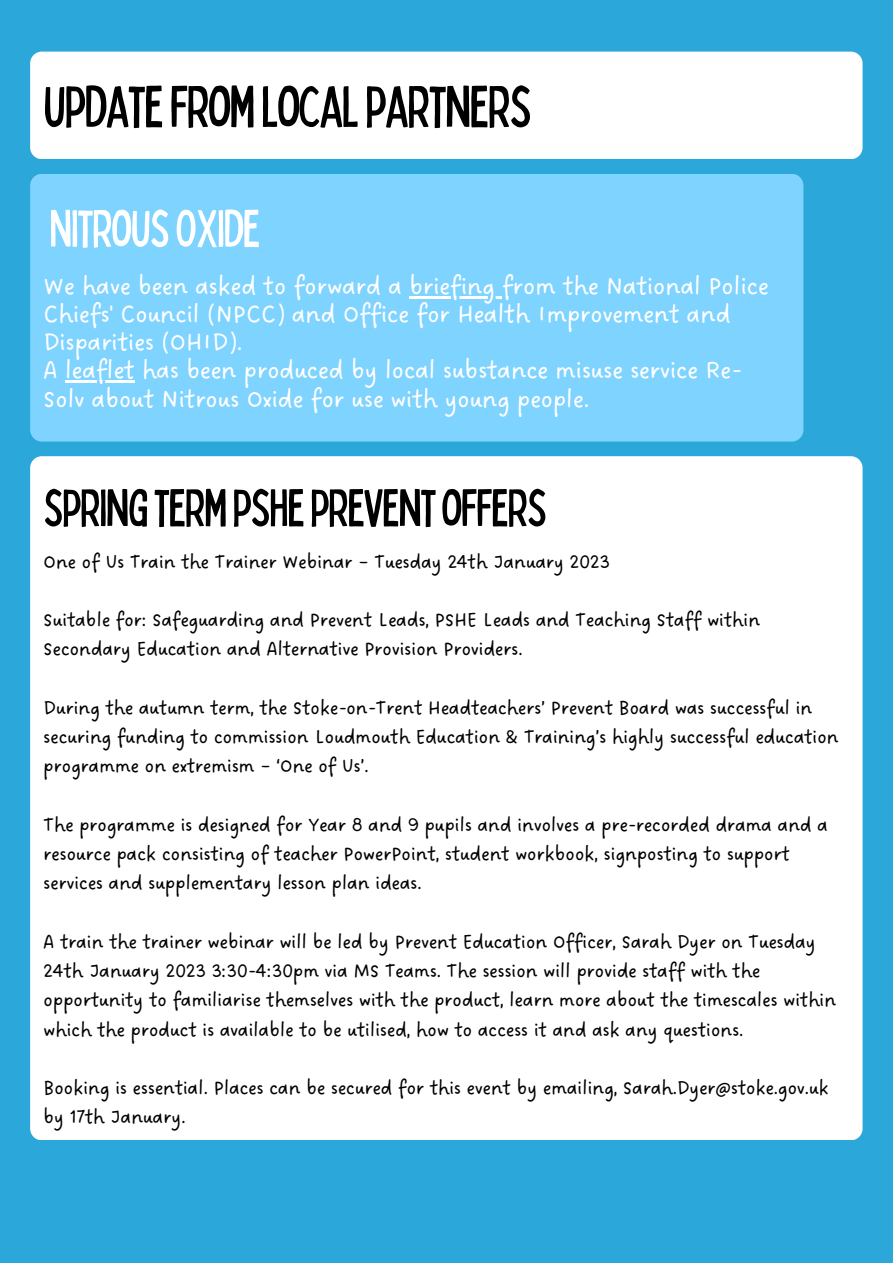
<style>
.page{position:relative;width:893px;height:1264px;background:#fff}
.page>*{position:absolute;margin:0;border:0;box-sizing:border-box;transform-origin:0 0}
.t1{font:condensed 58.5px "Bobby Jones";letter-spacing:-.025em;color:#000}
.t2{font:condensed 52.5px "Bobby Jones";letter-spacing:-.025em;color:#000}
.t3{font:condensed 52.5px "Bobby Jones";letter-spacing:-.025em;color:#fff}
.t4{font:27px/28px "DO Sans Regular";letter-spacing:-.025em;color:#fff}
.t5{font:21px/29.2px "DO Sans Regular";letter-spacing:-.025em;color:#000}
</style>
<div class="page">
<div style="left:0;top:0;width:892px;height:1262px;background:#2ca7d9"></div>
<div style="left:30px;top:456px;width:832px;height:684px;background:#fff;border-radius:12px"></div>
<div style="left:30px;top:52px;width:832px;height:107px;background:#fff;border-radius:12px"></div>
<div style="left:30px;top:174px;width:773px;height:267px;background:#7fd3ff;border-radius:12px"></div>
<hr style="left:409px;top:296px;width:92px;height:2px;background:#fff">
<hr style="left:65px;top:381px;width:69px;height:2px;background:#fff">
<h1 class="t1" style="left:43px;top:69px;width:490px">UPDATEFROMLOCALPARTNERS</h1>
<h2 class="t3" style="left:49px;top:194px;width:212px">NITROUSOXIDE</h2>
<p class="t4" style="left:43px;top:273px;width:727px">We have been asked to forward a briefing from the National Police Chiefs' Council (NPCC) and Office for Health Improvement and Disparities (OHID).<br>A leaflet has been produced by local substance misuse service Re-Solv about Nitrous Oxide for use with young people.</p>
<h2 class="t2" style="left:43px;top:474px;width:505px">SPRINGTERMPSHEPREVENTOFFERS</h2>
<p class="t5" style="left:43px;top:548px;width:568px">One of Us Train the Trainer Webinar – Tuesday 24th January 2023</p>
<p class="t5" style="left:43px;top:606px;width:718px">Suitable for: Safeguarding and Prevent Leads, PSHE Leads and Teaching Staff within<br>Secondary Education and Alternative Provision Providers.</p>
<p class="t5" style="left:43px;top:694px;width:797px">During the autumn term, the Stoke-on-Trent Headteachers’ Prevent Board was successful in securing funding to commission Loudmouth Education &amp; Training’s highly successful education programme on extremism – ‘One of Us’.</p>
<p class="t5" style="left:43px;top:811px;width:786px">The programme is designed for Year 8 and 9 pupils and involves a pre-recorded drama and a resource pack consisting of teacher PowerPoint, student workbook, signposting to support services and supplementary lesson plan ideas.</p>
<p class="t5" style="left:43px;top:927px;width:794px">A train the trainer webinar will be led by Prevent Education Officer, Sarah Dyer on Tuesday 24th January 2023 3:30-4:30pm via MS Teams. The session will provide staff with the opportunity to familiarise themselves with the product, learn more about the timescales within which the product is available to be utilised, how to access it and ask any questions.</p>
<p class="t5" style="left:43px;top:1074px;width:787px">Booking is essential. Places can be secured for this event by emailing, Sarah.Dyer@stoke.gov.uk by 17th January.</p>
</div>
